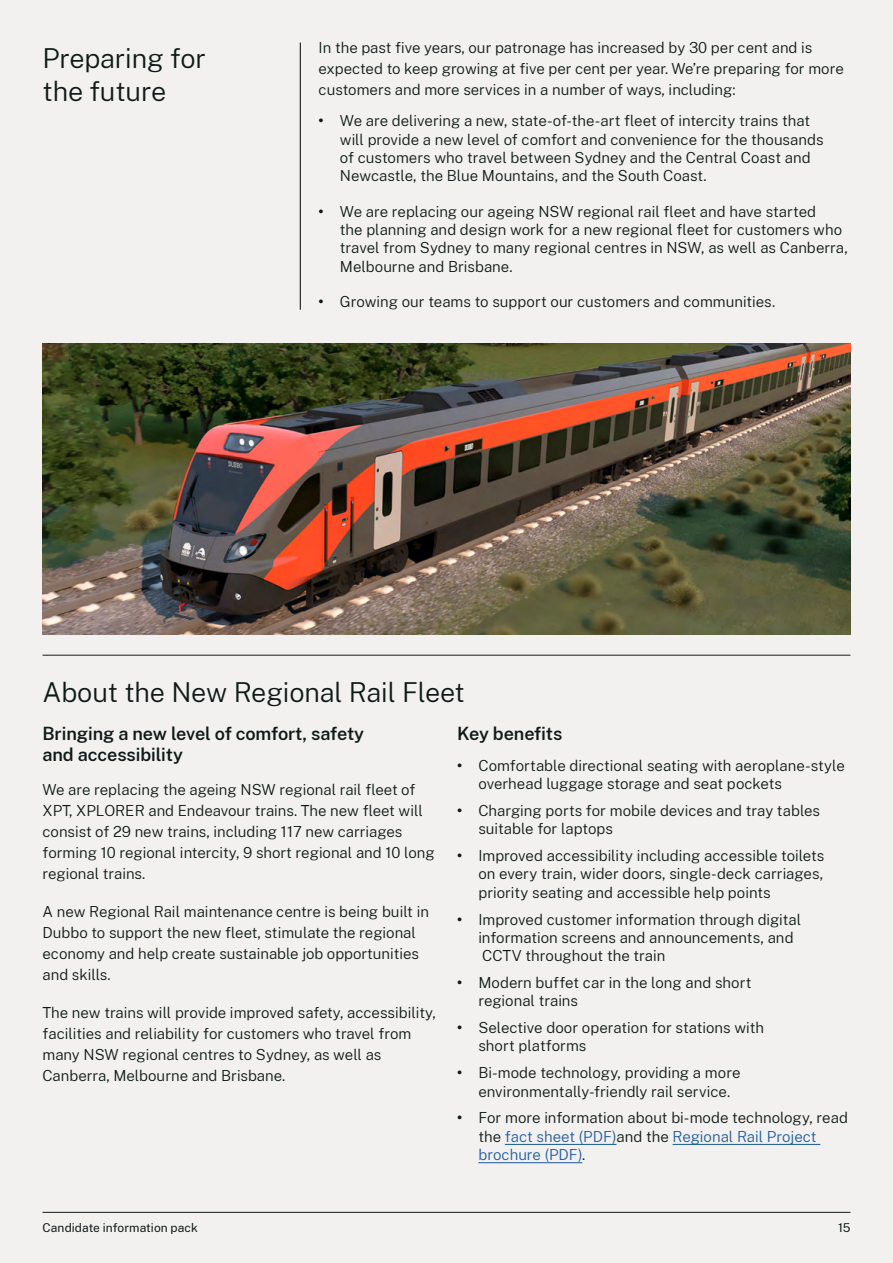
<style>
.page{position:relative;width:893px;height:1263px;background:#f3f1f0}
.page>*{position:absolute;margin:0;border:0;box-sizing:border-box;transform-origin:0 0}
.Heading_2__H2{font:300 27px/33px "Public Sans NSW";letter-spacing:-.005em;color:#0f1a18}
.Heading_4__H4{font:600 18px/21px "Public Sans NSW";letter-spacing:-.005em;color:#0f1a18}
.Level_1_bullet{font:300 15px/18.3px "Public Sans NSW";color:#0f1a18}
.Body{font:300 15px/21px "Public Sans NSW";color:#0f1a18}
.Level_1_bullet-2{font:300 15px "Public Sans NSW";color:#215e9e}
.t1{font:12px "Public Sans NSW";letter-spacing:.005em;color:#0f1a18}
.s1{font-weight:700}
.s2{color:#215e9e}
.s3{color:#0f1a18}
</style>
<div class="page">
<hr style="left:43px;top:655px;width:807px;height:1px;background:#0f1a18">
<hr style="left:300px;top:43px;width:1px;height:267px;background:#000">
<img style="left:43px;top:343px;width:807px;height:291px">
<hr style="left:505px;top:1144px;width:111px;height:1px;background:#215e9e">
<hr style="left:673px;top:1144px;width:147px;height:1px;background:#215e9e">
<hr style="left:478px;top:1162px;width:104px;height:1px;background:#215e9e">
<hr style="left:43px;top:1212px;width:807px;height:1px;background:#0f1a18">
<h2 class="Heading_2__H2" style="left:43px;top:40px;width:165px">Preparing for the future</h2>
<p class="Body" style="left:319px;top:36px;width:527px">In the past five years, our patronage has increased by 30 per cent and is expected to keep growing at five per cent per year. We’re preparing for more customers and more services in a number of ways, including:</p>
<p class="Level_1_bullet" style="left:340px;top:111px;width:485px;text-indent:-21px"><span class="s1">•</span> We are delivering a new, state-of-the-art fleet of intercity trains that will provide a new level of comfort and convenience for the thousands of customers who travel between Sydney and the Central Coast and Newcastle, the Blue Mountains, and the South Coast.</p>
<p class="Level_1_bullet" style="left:340px;top:201px;width:509px;text-indent:-21px"><span class="s1">•</span> We are replacing our ageing NSW regional rail fleet and have started<br>the planning and design work for a new regional fleet for customers who travel from Sydney to many regional centres in NSW, as well as Canberra, Melbourne and Brisbane.</p>
<p class="Level_1_bullet" style="left:319px;top:291px;width:458px"><span class="s1">•</span> Growing our teams to support our customers and communities.</p>
<h2 class="Heading_2__H2" style="left:43px;top:673px;width:424px">About the New Regional Rail Fleet</h2>
<h4 class="Heading_4__H4" style="left:43px;top:721px;width:323px">Bringing a new level of comfort, safety and accessibility</h4>
<h4 class="Heading_4__H4" style="left:457px;top:721px;width:107px">Key benefits</h4>
<p class="Level_1_bullet" style="left:478px;top:755px;width:368px;text-indent:-21px"><span class="s1">•</span> Comfortable directional seating with aeroplane-style overhead luggage storage and seat pockets</p>
<p class="Level_1_bullet" style="left:478px;top:800px;width:343px;text-indent:-21px"><span class="s1">•</span> Charging ports for mobile devices and tray tables suitable for laptops</p>
<p class="Level_1_bullet" style="left:478px;top:846px;width:347px;text-align:justify;text-indent:-21px"><span class="s1">•</span> Improved accessibility including accessible toilets on every train, wider doors, single-deck carriages, priority seating and accessible help points</p>
<p class="Level_1_bullet" style="left:478px;top:909px;width:324px;text-indent:-21px"><span class="s1">•</span> Improved customer information through digital information screens and announcements, and<br>CCTV throughout the train</p>
<p class="Level_1_bullet" style="left:478px;top:972px;width:275px;text-indent:-21px"><span class="s1">•</span> Modern buffet car in the long and short regional trains</p>
<p class="Level_1_bullet" style="left:478px;top:1017px;width:287px;text-indent:-21px"><span class="s1">•</span> Selective door operation for stations with short platforms</p>
<p class="Level_1_bullet" style="left:478px;top:1063px;width:264px;text-indent:-21px"><span class="s1">•</span> Bi-mode technology, providing a more environmentally-friendly rail service.</p>
<p class="Level_1_bullet" style="left:478px;top:1108px;width:371px;text-indent:-21px"><span class="s1">•</span> For more information about bi-mode technology, read the <span class="s2">fact sheet (PDF)</span>and the <span class="s2">Regional Rail Project</span></p>
<p class="Level_1_bullet-2" style="left:478px;top:1143px;width:109px">brochure (PDF)<span class="s3">.</span></p>
<p class="Body" style="left:43px;top:778px;width:394px">We are replacing the ageing NSW regional rail fleet of XPT, XPLORER and Endeavour trains. The new fleet will consist of 29 new trains, including 117 new carriages forming 10 regional intercity, 9 short regional and 10 long regional trains.</p>
<p class="Body" style="left:43px;top:900px;width:388px">A new Regional Rail maintenance centre is being built in Dubbo to support the new fleet, stimulate the regional economy and help create sustainable job opportunities and skills.</p>
<p class="Body" style="left:43px;top:1001px;width:395px">The new trains will provide improved safety, accessibility, facilities and reliability for customers who travel from many NSW regional centres to Sydney, as well as Canberra, Melbourne and Brisbane.</p>
<p class="t1" style="left:43px;top:1219px;width:157px">Candidate information pack</p>
<p class="t1" style="left:838px;top:1219px;width:14px">15</p>
</div>
